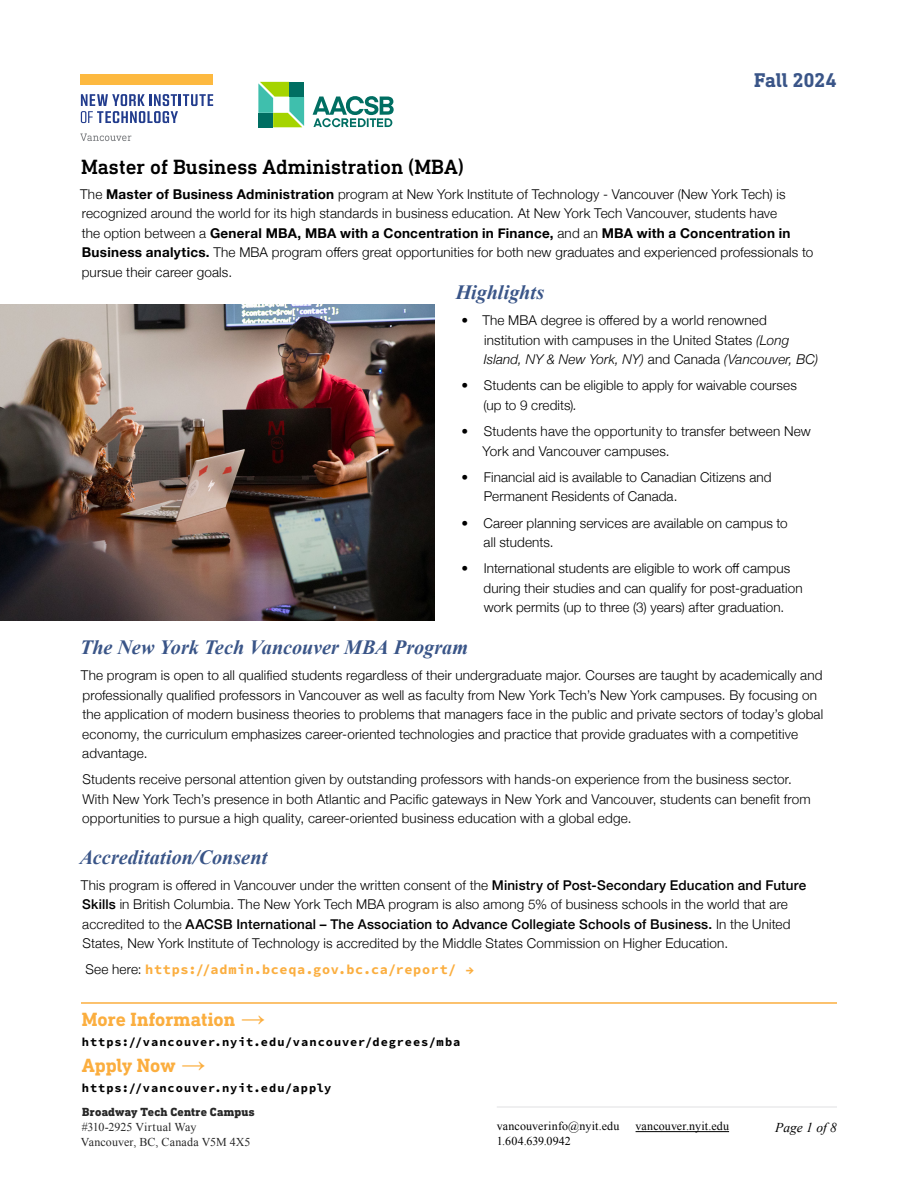
<style>
.page{position:relative;width:918px;height:1188px;background:#fff}
.page>*{position:absolute;margin:0;border:0;box-sizing:border-box;transform-origin:0 0}
.t1{font:500 21px "DIN Next Slab Pro";color:#000}
.t2{font:italic 700 20.25px "Times New Roman";color:#3a5588}
.t3{font:700 20.25px "DIN Next Slab Pro";letter-spacing:-.015em;color:#3a5588}
.t4{font:700 19.5px "DIN Next Slab Pro";color:#fbae3f}
.t5{font:300 13.5px/19.5px "Helvetica Neue";letter-spacing:.01em;color:#000}
.t6{font:700 13.5px "Source Code Pro";letter-spacing:.055em;color:#fbae3f}
.t7{font:italic 13.5px "Times New Roman";color:#000}
.t8{font:12px/15px "Times New Roman";letter-spacing:.01em;color:#000}
.t9{font:700 12px "Source Code Pro";letter-spacing:.08em;color:#000}
.t10{font:800 12px "DIN Next Slab Pro";letter-spacing:.015em;color:#000}
.s1{font-weight:700}
.s2{font-style:italic}
.s3{font-weight:500}
.s4{font-family:"Helvetica Neue";font-weight:300;color:#000}
.s5{font-family:"Times New Roman";font-style:italic;font-size:24px}
</style>
<div class="page">
<svg style="left:258px;top:82px;width:46px;height:45px"></svg>
<div style="left:258px;top:113px;width:15px;height:14px;background:#006e62"></div>
<svg style="left:313px;top:96px;width:81px;height:31px"></svg>
<hr style="left:497px;top:1106px;width:340px;height:2px;background:#ebebec">
<svg style="left:80px;top:133px;width:51px;height:8px"></svg>
<div style="left:81px;top:75px;width:132px;height:10px;background:#fdb940"></div>
<svg style="left:81px;top:94px;width:132px;height:29px"></svg>
<hr style="left:636px;top:1131px;width:93px;height:1px;background:#000">
<img style="left:0;top:305px;width:434px;height:316px">
<hr style="left:81px;top:1002px;width:756px;height:2px;background:#fbae3f">
<h1 class="t1" style="left:81px;top:154px;width:384px">Master of Business Administration (MBA)</h1>
<h2 class="t3" style="left:754px;top:68px;width:84px">Fall 2024</h2>
<p class="t5" style="left:80px;top:183px;width:735px">The <span class="s1">Master of Business Administration</span> program at New York Institute of Technology - Vancouver (New York Tech) is recognized around the world for its high standards in business education. At New York Tech Vancouver, students have<br>the option between a <span class="s1">General MBA, MBA with a Concentration in Finance,</span> and an <span class="s1">MBA with a Concentration in Business analytics.</span> The MBA program offers great opportunities for both new graduates and experienced professionals to pursue their career goals.</p>
<h2 class="t2" style="left:456px;top:278px;width:90px">Highlights</h2>
<p class="t5" style="left:484px;top:310px;width:336px;text-indent:-22px">• The MBA degree is offered by a world renowned institution with campuses in the United States <span class="s2">(Long<br>Island, NY &amp; New York, NY)</span> and Canada <span class="s2">(Vancouver, BC)</span></p>
<p class="t5" style="left:484px;top:375px;width:315px;text-indent:-22px">• Students can be eligible to apply for waivable courses (up to 9 credits)<span class="s2">.</span></p>
<p class="t5" style="left:483px;top:421px;width:330px;text-indent:-21px">• Students have the opportunity to transfer between New<br>York and Vancouver campuses.</p>
<p class="t5" style="left:484px;top:466px;width:289px;text-indent:-22px">• Financial aid is available to Canadian Citizens and<br>Permanent Residents of Canada.</p>
<p class="t5" style="left:484px;top:512px;width:306px;text-indent:-22px">• Career planning services are available on campus to all students.</p>
<p class="t5" style="left:484px;top:558px;width:321px;text-indent:-22px">• International students are eligible to work off campus during their studies and can qualify for post-graduation work permits (up to three (3) years) after graduation.</p>
<h2 class="t2" style="left:80px;top:633px;width:390px">The New York Tech Vancouver MBA Program</h2>
<p class="t5" style="left:81px;top:665px;width:744px">The program is open to all qualified students regardless of their undergraduate major. Courses are taught by academically and professionally qualified professors in Vancouver as well as faculty from New York Tech’s New York campuses. By focusing on the application of modern business theories to problems that managers face in the public and private sectors of today’s global economy, the curriculum emphasizes career-oriented technologies and practice that provide graduates with a competitive advantage.</p>
<p class="t5" style="left:82px;top:769px;width:730px">Students receive personal attention given by outstanding professors with hands-on experience from the business sector.<br>With New York Tech’s presence in both Atlantic and Pacific gateways in New York and Vancouver, students can benefit from opportunities to pursue a high quality, career-oriented business education with a global edge.</p>
<h2 class="t2" style="left:80px;top:843px;width:189px">Accreditation/Consent</h2>
<p class="t5" style="left:81px;top:874px;width:727px">This program is offered in Vancouver under the written consent of the <span class="s3">Ministry of Post-Secondary Education and Future Skills</span> in British Columbia. The New York Tech MBA program is also among 5% of business schools in the world that are accredited to the <span class="s3">AACSB International – The Association to Advance Collegiate Schools of Business.</span> In the United States, New York Institute of Technology is accredited by the Middle States Commission on Higher Education.</p>
<p class="t6" style="left:86px;top:960px;width:390px"><span class="s4">See here:</span> https://admin.bceqa.gov.bc.ca/report/ →</p>
<h3 class="t4" style="left:82px;top:1008px;width:185px">More Information <span class="s5">→</span></h3>
<p class="t9" style="left:82px;top:1033px;width:380px">https://vancouver.nyit.edu/vancouver/degrees/mba</p>
<h3 class="t4" style="left:82px;top:1054px;width:125px">Apply Now <span class="s5">→</span></h3>
<p class="t9" style="left:82px;top:1079px;width:251px">https://vancouver.nyit.edu/apply</p>
<p class="t10" style="left:82px;top:1105px;width:174px">Broadway Tech Centre Campus</p>
<p class="t8" style="left:81px;top:1119px;width:171px">#310-2925 Virtual Way<br>Vancouver, BC, Canada V5M 4X5</p>
<p class="t8" style="left:497px;top:1119px;width:124px">vancouverinfo@nyit.edu<br>1.604.639.0942</p>
<p class="t8" style="left:636px;top:1119px;width:95px">vancouver.nyit.edu</p>
<p class="t7" style="left:775px;top:1118px;width:63px">Page 1 of 8</p>
</div>
